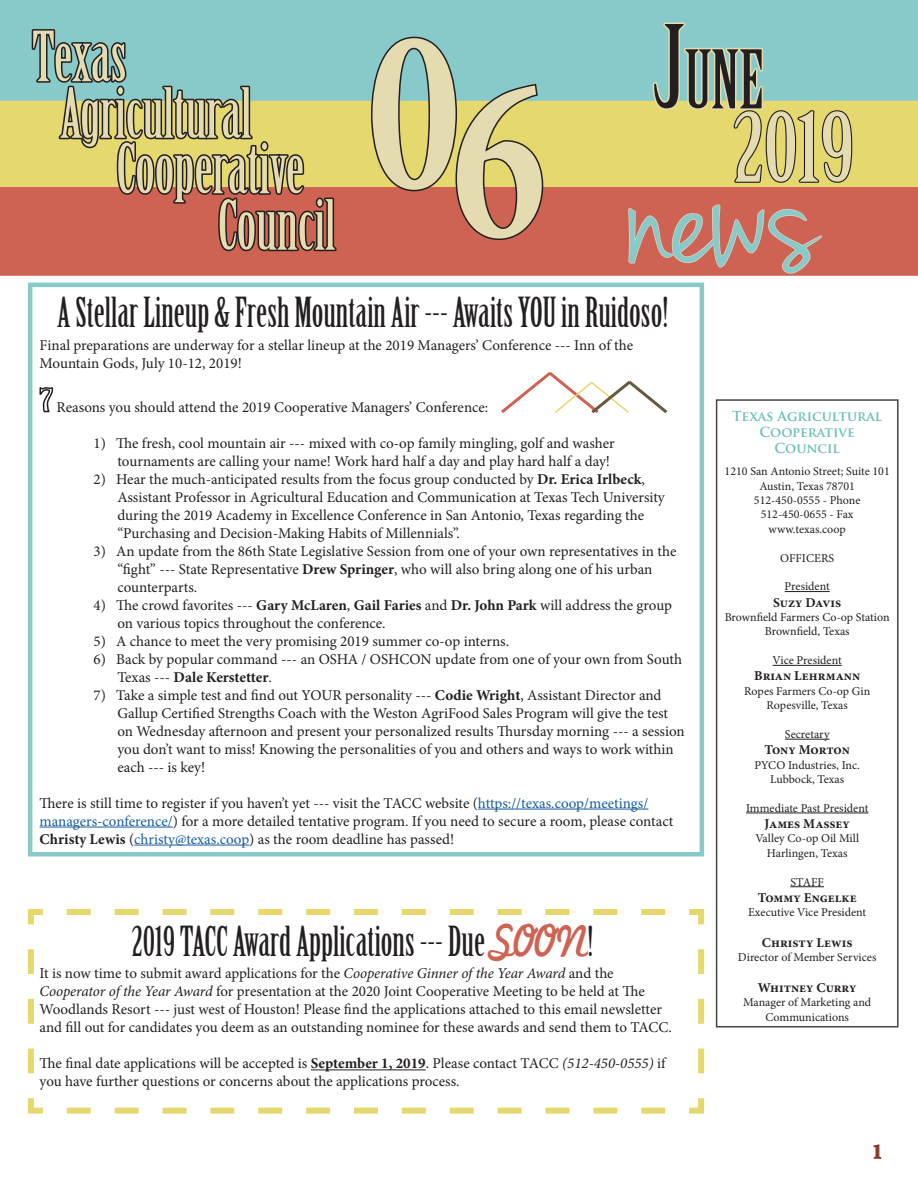
<style>
.page{position:relative;width:918px;height:1188px;background:#fff}
.page>*{position:absolute;margin:0;border:0;box-sizing:border-box;transform-origin:0 0}
.t1{font:700 234.3px "Minion Pro";color:#e4dbb0;scale:.8 1}
.t2{font:168px "Jenna Sue";color:#88cac9}
.t3{font:93.75px "Birch Std";color:#e4dbb0;scale:1.2 1}
.t4{font:78.75px "Birch Std";color:#231f20}
.t5{font:67.5px "Birch Std";color:#e4dbb0}
.t6{font:40.5px "Birch Std";color:#231f20}
.t7{font:700 21px "Minion Pro";color:#8e3622}
.t8{font:15px/18px "Minion Pro";letter-spacing:-.005em;color:#231f20}
.t9{font:700 13.5px "Minion Pro";color:#231f20}
.t10{font:700 13.5px "Trajan Pro";color:#69beb9}
.t11{font:12px/14.4px "Minion Pro";color:#231f20;text-align:center}
.s1{font-size:112.5px}
.s2{font-weight:700}
.s3{color:#175d9e}
.s4{font-family:"Marketing Script";font-size:47.25px;color:#ce6353}
.s5{font-style:italic}
</style>
<div class="page">
<svg style="left:873px;top:1144px;width:8px;height:15px"></svg>
<div style="left:0;top:0;width:918px;height:101px;background:#88cac9"></div>
<div style="left:0;top:101px;width:918px;height:86px;background:#e5d86f"></div>
<div style="left:0;top:187px;width:918px;height:89px;background:#ce6353"></div>
<svg style="left:651px;top:21px;width:202px;height:163px;background:#b1c594"></svg>
<svg style="left:627px;top:204px;width:196px;height:96px"></svg>
<div style="left:716px;top:399px;width:183px;height:629px;border:2px solid #474344"></div>
<hr style="left:785px;top:591px;width:45px;height:1px;background:#231f20">
<hr style="left:773px;top:665px;width:69px;height:1px;background:#231f20">
<hr style="left:785px;top:739px;width:45px;height:1px;background:#231f20">
<hr style="left:746px;top:813px;width:122px;height:1px;background:#231f20">
<hr style="left:790px;top:886px;width:34px;height:1px;background:#231f20">
<svg style="left:30px;top:28px;width:308px;height:231px;background:#9b8e6f"></svg>
<svg style="left:369px;top:35px;width:176px;height:207px;background:#b0a379"></svg>
<div style="left:28px;top:283px;width:676px;height:573px;border:4px solid #88cac9"></div>
<hr style="left:478px;top:809px;width:170px;height:1px;background:#175d9e">
<hr style="left:40px;top:827px;width:133px;height:1px;background:#175d9e">
<hr style="left:134px;top:845px;width:115px;height:1px;background:#175d9e">
<svg style="left:39px;top:387px;width:15px;height:26px"></svg>
<svg style="left:501px;top:372px;width:167px;height:42px"></svg>
<svg style="left:27px;top:909px;width:678px;height:205px"></svg>
<p class="t5" style="left:32px;top:19px;width:96px">Texas</p>
<p class="t5" style="left:60px;top:75px;width:193px">Agricultural</p>
<p class="t5" style="left:116px;top:131px;width:189px">Cooperative</p>
<p class="t5" style="left:218px;top:187px;width:119px">Council</p>
<p class="t1" style="left:367px;top:-53px;width:119px">0</p>
<p class="t1" style="left:452px;top:-4px;width:119px">6</p>
<p class="t4" style="left:654px;top:35px;width:111px"><span class="s1">J</span>UNE</p>
<p class="t3" style="left:734px;top:95px;width:102px">2019</p>
<p class="t2" style="left:627px;top:117px;width:191px">news</p>
<p class="t6" style="left:57px;top:289px;width:613px">A Stellar Lineup &amp; Fresh Mountain Air --- Awaits YOU in Ruidoso!</p>
<p class="t8" style="left:40px;top:337px;width:595px">Final preparations are underway for a stellar lineup at the 2019 Managers’ Conference --- Inn of the<br>Mountain Gods, July 10-12, 2019!</p>
<p class="t8" style="left:56px;top:398px;width:433px">Reasons you should attend the 2019 Cooperative Managers’ Conference:</p>
<p class="t8" style="left:117px;top:434px;width:499px;text-indent:-24px">1) The fresh, cool mountain air --- mixed with co-op family mingling, golf and washer tournaments are calling your name! Work hard half a day and play hard half a day!</p>
<p class="t8" style="left:117px;top:470px;width:549px;text-indent:-24px">2) Hear the much-anticipated results from the focus group conducted by <span class="s2">Dr. Erica Irlbeck</span>, Assistant Professor in Agricultural Education and Communication at Texas Tech University during the 2019 Academy in Excellence Conference in San Antonio, Texas regarding the “Purchasing and Decision-Making Habits of Millennials”.</p>
<p class="t8" style="left:117px;top:542px;width:560px;text-indent:-24px">3) An update from the 86th State Legislative Session from one of your own representatives in the “fight” --- State Representative <span class="s2">Drew Springer</span>, who will also bring along one of his urban counterparts.</p>
<p class="t8" style="left:117px;top:596px;width:556px;text-indent:-24px">4) The crowd favorites --- <span class="s2">Gary McLaren</span>, <span class="s2">Gail Faries</span> and <span class="s2">Dr. John Park</span> will address the group on various topics throughout the conference.</p>
<p class="t8" style="left:94px;top:632px;width:417px">5) A chance to meet the very promising 2019 summer co-op interns.</p>
<p class="t8" style="left:117px;top:650px;width:566px;text-indent:-24px">6) Back by popular command --- an OSHA / OSHCON update from one of your own from South<br>Texas --- <span class="s2">Dale Kerstetter</span>.</p>
<p class="t8" style="left:117px;top:686px;width:569px;text-indent:-24px">7) Take a simple test and find out YOUR personality --- <span class="s2">Codie Wright</span>, Assistant Director and Gallup Certified Strengths Coach with the Weston AgriFood Sales Program will give the test on Wednesday afternoon and present your personalized results Thursday morning --- a session you don’t want to miss! Knowing the personalities of you and others and ways to work within each --- is key!</p>
<p class="t8" style="left:40px;top:794px;width:635px">There is still time to register if you haven’t yet --- visit the TACC website (<span class="s3">https://texas.coop/meetings/ managers-conference/</span>) for a more detailed tentative program. If you need to secure a room, please contact<br><span class="s2">Christy Lewis</span> (<span class="s3">christy@texas.coop</span>) as the room deadline has passed!</p>
<p class="t6" style="left:132px;top:918px;width:463px">2019 TACC Award Applications --- Due <span class="s4">SOON</span>!</p>
<p class="t8" style="left:40px;top:965px;width:576px">It is now time to submit award applications for the <span class="s5">Cooperative Ginner of the Year Award</span> and the</p>
<p class="t8" style="left:40px;top:983px;width:634px"><span class="s5">Cooperator of the Year Award</span> for presentation at the 2020 Joint Cooperative Meeting to be held at The<br>Woodlands Resort --- just west of Houston! Please find the applications attached to this email newsletter and fill out for candidates you deem as an outstanding nominee for these awards and send them to TACC.</p>
<p class="t8" style="left:40px;top:1055px;width:628px">The final date applications will be accepted is <span class="s2">September 1, 2019</span>. Please contact TACC <span class="s5">(512-450-0555)</span> if you have further questions or concerns about the applications process.</p>
<p class="t10" style="left:732px;top:408px;width:152px">Texas Agricultural</p>
<p class="t10" style="left:759px;top:424px;width:97px">Cooperative</p>
<p class="t10" style="left:774px;top:440px;width:67px">Council</p>
<p class="t11" style="left:725px;top:464px;width:167px">1210 San Antonio Street; Suite 101</p>
<p class="t11" style="left:759px;top:479px;width:97px">Austin, Texas 78701</p>
<p class="t11" style="left:754px;top:493px;width:108px">512-450-0555 - Phone</p>
<p class="t11" style="left:761px;top:507px;width:94px">512-450-0655 - Fax</p>
<p class="t11" style="left:769px;top:522px;width:79px">www.texas.coop</p>
<p class="t11" style="left:780px;top:551px;width:56px">OFFICERS</p>
<p class="t11" style="left:785px;top:579px;width:47px">President</p>
<p class="t9" style="left:773px;top:593px;width:70px">Suzy Davis</p>
<p class="t11" style="left:725px;top:610px;width:167px">Brownfield Farmers Co-op Station</p>
<p class="t11" style="left:765px;top:624px;width:86px">Brownfield, Texas</p>
<p class="t11" style="left:773px;top:653px;width:71px">Vice President</p>
<p class="t9" style="left:754px;top:667px;width:107px">Brian Lehrmann</p>
<p class="t11" style="left:744px;top:684px;width:128px">Ropes Farmers Co-op Gin</p>
<p class="t11" style="left:766px;top:698px;width:83px">Ropesville, Texas</p>
<p class="t11" style="left:785px;top:727px;width:46px">Secretary</p>
<p class="t9" style="left:764px;top:740px;width:87px">Tony Morton</p>
<p class="t11" style="left:754px;top:758px;width:107px">PYCO Industries, Inc.</p>
<p class="t11" style="left:770px;top:772px;width:76px">Lubbock, Texas</p>
<p class="t11" style="left:746px;top:801px;width:124px">Immediate Past President</p>
<p class="t9" style="left:765px;top:814px;width:87px">James Massey</p>
<p class="t11" style="left:755px;top:831px;width:105px">Valley Co-op Oil Mill</p>
<p class="t11" style="left:767px;top:846px;width:82px">Harlingen, Texas</p>
<p class="t11" style="left:790px;top:875px;width:35px">STAFF</p>
<p class="t9" style="left:758px;top:888px;width:101px">Tommy Engelke</p>
<p class="t11" style="left:748px;top:905px;width:120px">Executive Vice President</p>
<p class="t9" style="left:762px;top:933px;width:92px">Christy Lewis</p>
<p class="t11" style="left:738px;top:950px;width:140px">Director of Member Services</p>
<p class="t9" style="left:758px;top:978px;width:100px">Whitney Curry</p>
<p class="t11" style="left:743px;top:995px;width:130px">Manager of Marketing and<br>Communications</p>
<h3 class="t7" style="left:872px;top:1137px;width:12px">1</h3>
</div>
